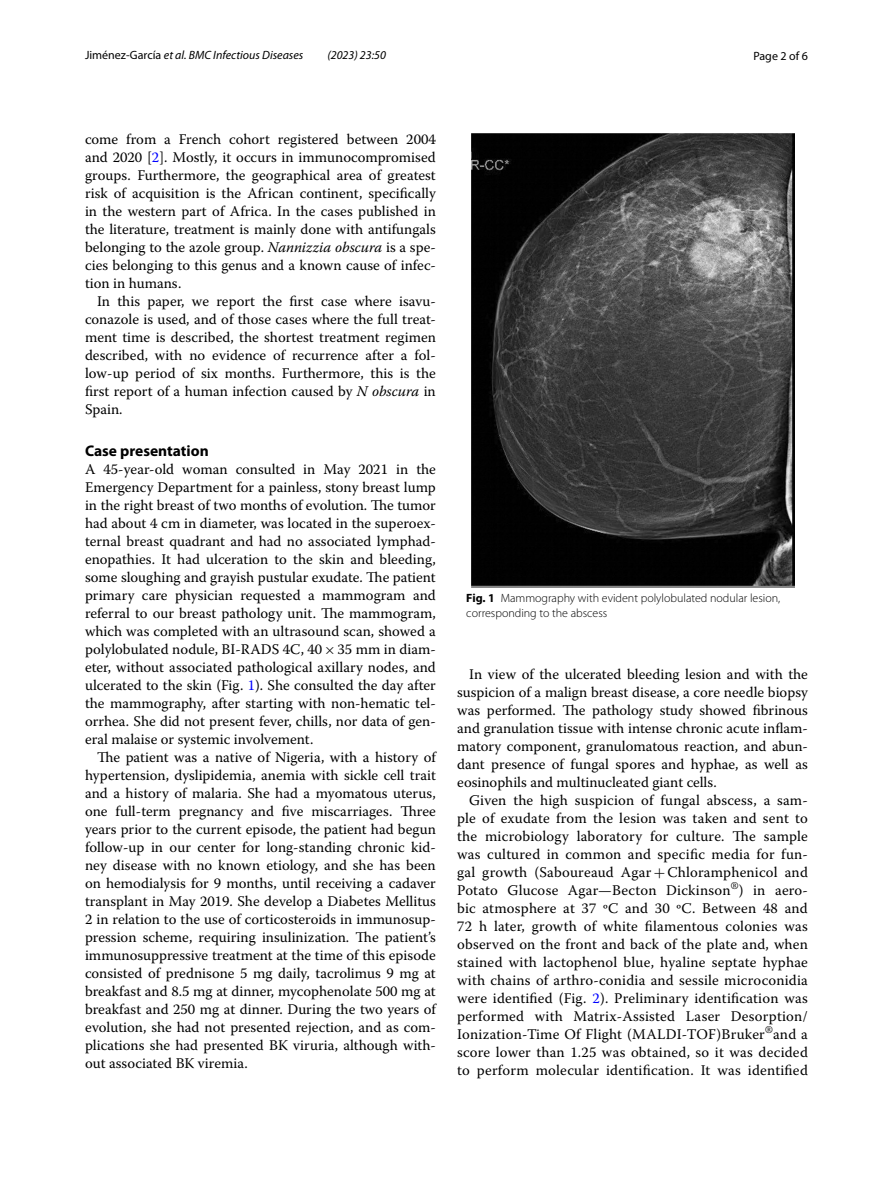
<style>
.page{position:relative;width:893px;height:1187px;background:#fff}
.page>*{position:absolute;margin:0;border:0;box-sizing:border-box;transform-origin:0 0}
.t1{font:700 15.45px "Myriad Pro";color:#000}
.t2{font:14.7px/18px "Warnock Pro";color:#000;text-align:justify}
.t3{font:300 12px/15px "Myriad Pro";color:#000}
.t4{font:italic 12px "Myriad Pro";color:#000}
.t5{font:12px "Myriad Pro";color:#000}
.s1{font-style:normal}
.s2{color:#00f}
.s3{font-style:italic}
.s4{font-family:"MTSY"}
.s5{font-weight:700}
</style>
<div class="page">
<img style="left:471px;top:133px;width:323px;height:454px">
<p class="t4" style="left:85px;top:48px;width:220px"><span class="s1">Jiménez‑García</span> et al. BMC Infectious Diseases</p>
<p class="t4" style="left:327px;top:48px;width:60px">(2023) 23:50</p>
<p class="t5" style="left:753px;top:48px;width:56px">Page 2 of 6</p>
<p class="t2" style="left:85px;top:130px;width:352px">come from a French cohort registered between 2004 and 2020 [<span class="s2">2</span>]. Mostly, it occurs in immunocompromised groups. Furthermore, the geographical area of greatest risk of acquisition is the African continent, specifically in the western part of Africa. In the cases published in the literature, treatment is mainly done with antifungals belonging to the azole group. <span class="s3">Nannizzia obscura</span> is a spe&shy;cies belonging to this genus and a known cause of infec&shy;tion in humans.</p>
<p class="t2" style="left:85px;top:292px;width:352px;text-indent:12px">In this paper, we report the first case where isavu&shy;conazole is used, and of those cases where the full treat&shy;ment time is described, the shortest treatment regimen described, with no evidence of recurrence after a fol&shy;low-up period of six months. Furthermore, this is the first report of a human infection caused by <span class="s3">N obscura</span> in Spain.</p>
<p class="t1" style="left:85px;top:440px;width:125px">Case presentation</p>
<p class="t2" style="left:85px;top:459px;width:352px">A 45-year-old woman consulted in May 2021 in the Emergency Department for a painless, stony breast lump in the right breast of two months of evolution. The tumor had about 4 cm in diameter, was located in the superoex&shy;ternal breast quadrant and had no associated lymphad&shy;enopathies. It had ulceration to the skin and bleeding, some sloughing and grayish pustular exudate. The patient primary care physician requested a mammogram and referral to our breast pathology unit. The mammogram, which was completed with an ultrasound scan, showed a polylobulated nodule, BI-RADS 4C, 40<span class="s4">×</span>35 mm in diam&shy;eter, without associated pathological axillary nodes, and ulcerated to the skin (Fig. <span class="s2">1</span>). She consulted the day after the mammography, after starting with non-hematic tel&shy;orrhea. She did not present fever, chills, nor data of gen&shy;eral malaise or systemic involvement.</p>
<p class="t2" style="left:85px;top:747px;width:352px;text-indent:12px">The patient was a native of Nigeria, with a history of hypertension, dyslipidemia, anemia with sickle cell trait and a history of malaria. She had a myomatous uterus, one full-term pregnancy and five miscarriages. Three years prior to the current episode, the patient had begun follow-up in our center for long-standing chronic kid&shy;ney disease with no known etiology, and she has been on hemodialysis for 9 months, until receiving a cadaver transplant in May 2019. She develop a Diabetes Mellitus 2 in relation to the use of corticosteroids in immunosup&shy;pression scheme, requiring insulinization. The patient’s immunosuppressive treatment at the time of this episode consisted of prednisone 5 mg daily, tacrolimus 9 mg at breakfast and 8.5 mg at dinner, mycophenolate 500 mg at breakfast and 250 mg at dinner. During the two years of evolution, she had not presented rejection, and as com&shy;plications she had presented BK viruria, although with&shy;out associated BK viremia.</p>
<p class="t3" style="left:466px;top:591px;width:315px"><span class="s5">Fig. 1</span> Mammography with evident polylobulated nodular lesion, corresponding to the abscess</p>
<p class="t2" style="left:457px;top:664px;width:352px;text-indent:12px">In view of the ulcerated bleeding lesion and with the suspicion of a malign breast disease, a core needle biopsy was performed. The pathology study showed fibrinous and granulation tissue with intense chronic acute inflam&shy;matory component, granulomatous reaction, and abun&shy;dant presence of fungal spores and hyphae, as well as eosinophils and multinucleated giant cells.</p>
<p class="t2" style="left:457px;top:790px;width:352px;text-indent:12px">Given the high suspicion of fungal abscess, a sam&shy;ple of exudate from the lesion was taken and sent to the microbiology laboratory for culture. The sample was cultured in common and specific media for fun&shy;gal growth (Saboureaud Agar<span class="s4">+</span>Chloramphenicol and Potato Glucose Agar—Becton Dickinson<sup>®</sup>) in aero&shy;bic atmosphere at 37 ºC and 30 ºC. Between 48 and 72 h later, growth of white filamentous colonies was observed on the front and back of the plate and, when stained with lactophenol blue, hyaline septate hyphae with chains of arthro-conidia and sessile microconidia were identified (Fig. <span class="s2">2</span>). Preliminary identification was performed with Matrix-Assisted Laser Desorption/ Ionization-Time Of Flight (MALDI-TOF)Bruker<sup>®</sup>and a score lower than 1.25 was obtained, so it was decided to perform molecular identification. It was identified</p>
</div>
